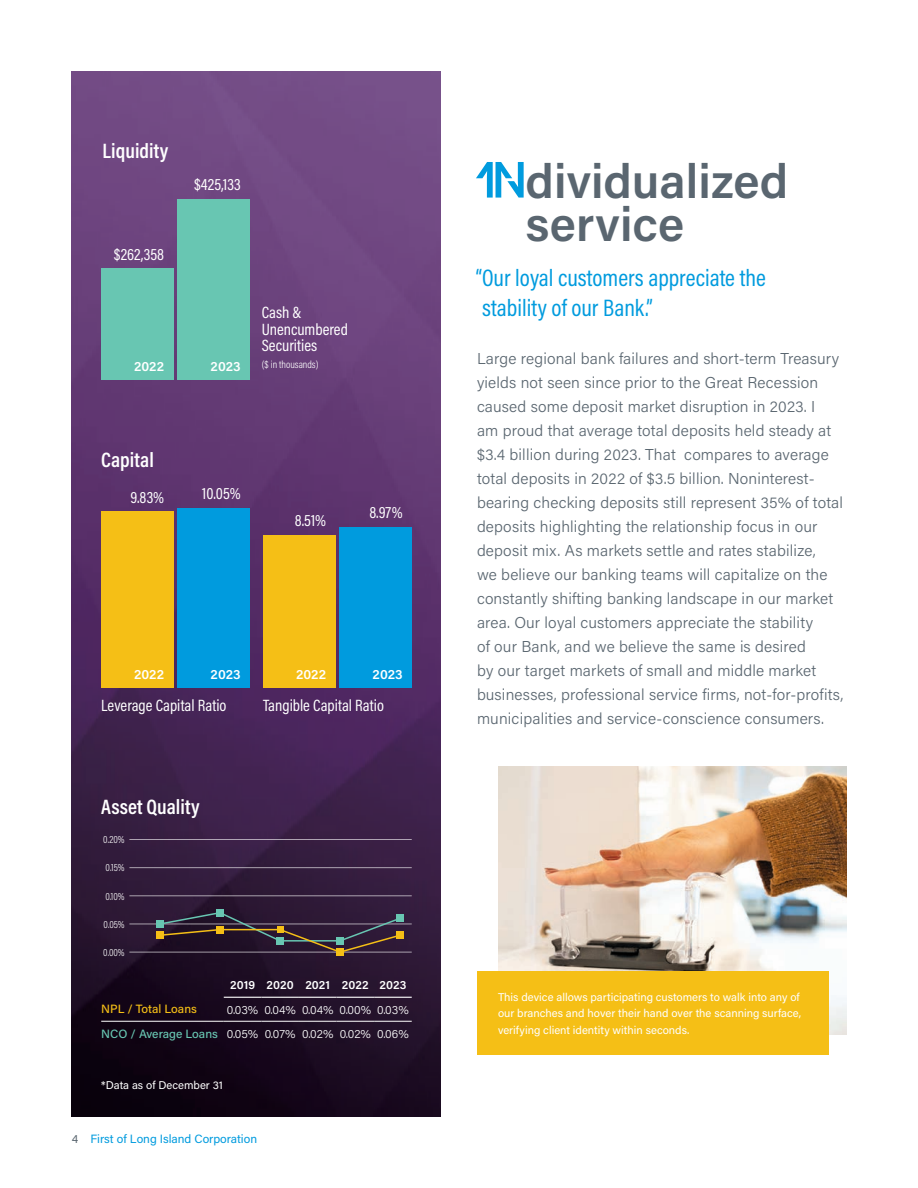
<style>
.page{position:relative;width:918px;height:1188px;background:#fff}
.page>*{position:absolute;margin:0;border:0;box-sizing:border-box;transform-origin:0 0}
.t1{font:600 48px/43.5px "Acumin Pro";color:#5a6670}
.t2{font:24px/30px "Acumin Pro Cond";color:#009bde}
.t3{font:600 21px "Acumin Pro Cond";color:#fff}
.t4{font:16.5px/16.5px "Acumin Pro Cond";color:#fff}
.t5{font:300 15.75px/24px "Acumin Pro";letter-spacing:.01em;color:#5a6670}
.t6{font:600 13.5px "Acumin Pro";letter-spacing:.005em;color:#fff}
.t7{font:300 12px/24px "Acumin Pro";color:#fff;text-align:right}
.t8{font:12px "Acumin Pro";color:#009bde}
.t9{font:600 12px "Acumin Pro";letter-spacing:.005em;color:#fff}
.t10{font:500 12px "Acumin Pro";color:#f5bf16}
.t11{font:11.25px/16.5px "Acumin Pro";color:#fff}
.t12{font:300 10.5px "Acumin Pro Cond";color:#fff}
.s1{font-weight:500;color:#68c6b2}
.s2{color:#5a6670}
</style>
<div class="page">
<img style="left:72px;top:72px;width:369px;height:1044px">
<img style="left:499px;top:766px;width:347px;height:269px">
<div style="left:477px;top:971px;width:351px;height:83px;background:#f5bf16"></div>
<svg style="left:476px;top:162px;width:48px;height:36px"></svg>
<div style="left:178px;top:199px;width:72px;height:181px;background:#68c6b2"></div>
<div style="left:101px;top:269px;width:72px;height:111px;background:#68c6b2"></div>
<div style="left:178px;top:508px;width:72px;height:180px;background:#009bde"></div>
<div style="left:101px;top:512px;width:72px;height:176px;background:#f5bf16"></div>
<div style="left:340px;top:527px;width:72px;height:161px;background:#009bde"></div>
<div style="left:263px;top:535px;width:72px;height:153px;background:#f5bf16"></div>
<hr style="left:129px;top:952px;width:283px;height:1px;background:#fff">
<hr style="left:129px;top:924px;width:283px;height:1px;background:#fff">
<hr style="left:129px;top:895px;width:283px;height:1px;background:#fff">
<hr style="left:129px;top:867px;width:283px;height:1px;background:#fff">
<hr style="left:129px;top:839px;width:283px;height:1px;background:#fff">
<div style="left:156px;top:920px;width:8px;height:8px;background:#68c6b2"></div>
<div style="left:216px;top:909px;width:8px;height:7px;background:#68c6b2"></div>
<div style="left:396px;top:915px;width:8px;height:7px;background:#68c6b2"></div>
<div style="left:156px;top:931px;width:8px;height:8px;background:#f5bf16"></div>
<svg style="left:158px;top:911px;width:244px;height:43px;background:#3a2c3a"></svg>
<div style="left:336px;top:948px;width:8px;height:8px;background:#f5bf16"></div>
<div style="left:396px;top:931px;width:8px;height:8px;background:#f5bf16"></div>
<hr style="left:101px;top:1021px;width:123px;height:1px;background:#fff">
<hr style="left:224px;top:1021px;width:37px;height:1px;background:#fff">
<hr style="left:261px;top:1021px;width:38px;height:1px;background:#fff">
<hr style="left:299px;top:1021px;width:38px;height:1px;background:#fff">
<hr style="left:337px;top:1021px;width:37px;height:1px;background:#fff">
<hr style="left:374px;top:1021px;width:38px;height:1px;background:#fff">
<hr style="left:224px;top:997px;width:37px;height:1px;background:#fff">
<hr style="left:261px;top:997px;width:38px;height:1px;background:#fff">
<hr style="left:299px;top:997px;width:38px;height:1px;background:#fff">
<hr style="left:337px;top:997px;width:37px;height:1px;background:#fff">
<hr style="left:374px;top:997px;width:38px;height:1px;background:#fff">
<h3 class="t3" style="left:103px;top:137px;width:67px">Liquidity</h3>
<p class="t4" style="left:194px;top:176px;width:48px">$425,133</p>
<p class="t4" style="left:114px;top:245px;width:52px">$262,358</p>
<p class="t6" style="left:134px;top:357px;width:32px">2022</p>
<p class="t6" style="left:211px;top:357px;width:32px">2023</p>
<p class="t4" style="left:262px;top:304px;width:88px">Cash &amp;<br>Unencumbered<br>Securities</p>
<p class="t12" style="left:262px;top:357px;width:58px">($ in thousands)</p>
<h3 class="t3" style="left:101px;top:446px;width:54px">Capital</h3>
<p class="t4" style="left:130px;top:488px;width:35px">9.83%</p>
<p class="t4" style="left:202px;top:485px;width:40px">10.05%</p>
<p class="t4" style="left:295px;top:512px;width:33px">8.51%</p>
<p class="t4" style="left:369px;top:504px;width:35px">8.97%</p>
<p class="t6" style="left:134px;top:665px;width:32px">2022</p>
<p class="t6" style="left:211px;top:665px;width:32px">2023</p>
<p class="t6" style="left:296px;top:665px;width:32px">2022</p>
<p class="t6" style="left:373px;top:665px;width:32px">2023</p>
<p class="t4" style="left:101px;top:697px;width:127px">Leverage Capital Ratio</p>
<p class="t4" style="left:263px;top:697px;width:122px">Tangible Capital Ratio</p>
<h3 class="t3" style="left:101px;top:793px;width:100px">Asset Quality</h3>
<p class="t12" style="left:103px;top:833px;width:23px">0.20%</p>
<p class="t12" style="left:106px;top:861px;width:21px">0.15%</p>
<p class="t12" style="left:105px;top:889px;width:21px">0.10%</p>
<p class="t12" style="left:104px;top:918px;width:23px">0.05%</p>
<p class="t12" style="left:103px;top:946px;width:23px">0.00%</p>
<p class="t9" style="left:230px;top:977px;width:178px">2019 2020 2021 2022 2023</p>
<p class="t10" style="left:101px;top:1001px;width:97px">NPL / Total Loans</p>
<p class="t7" style="left:101px;top:997px;width:309px">0.03% 0.04% 0.04% 0.00% 0.03%<br><span class="s1">NCO / Average Loans</span> 0.05% 0.07% 0.02% 0.02% 0.06%</p>
<p class="t11" style="left:101px;top:1076px;width:123px">*Data as of December 31</p>
<p class="t8" style="left:72px;top:1130px;width:187px"><span class="s2">4</span> First of Long Island Corporation</p>
<h1 class="t1" style="left:526px;top:157px;width:264px">dividualized service</h1>
<h2 class="t2" style="left:476px;top:262px;width:291px">“Our loyal customers appreciate the stability of our Bank.”</h2>
<p class="t5" style="left:477px;top:346px;width:368px">Large regional bank failures and short-term Treasury yields not seen since prior to the Great Recession caused some deposit market disruption in 2023. I<br>am proud that average total deposits held steady at $3.4 billion during 2023. That compares to average total deposits in 2022 of $3.5 billion. Noninterest&shy;bearing checking deposits still represent 35% of total deposits highlighting the relationship focus in our deposit mix. As markets settle and rates stabilize,<br>we believe our banking teams will capitalize on the constantly shifting banking landscape in our market area. Our loyal customers appreciate the stability<br>of our Bank, and we believe the same is desired<br>by our target markets of small and middle market businesses, professional service firms, not-for-profits, municipalities and service-conscience consumers.</p>
<p class="t11" style="left:498px;top:988px;width:305px">This device allows participating customers to walk into any of our branches and hover their hand over the scanning surface, verifying client identity within seconds.</p>
</div>
